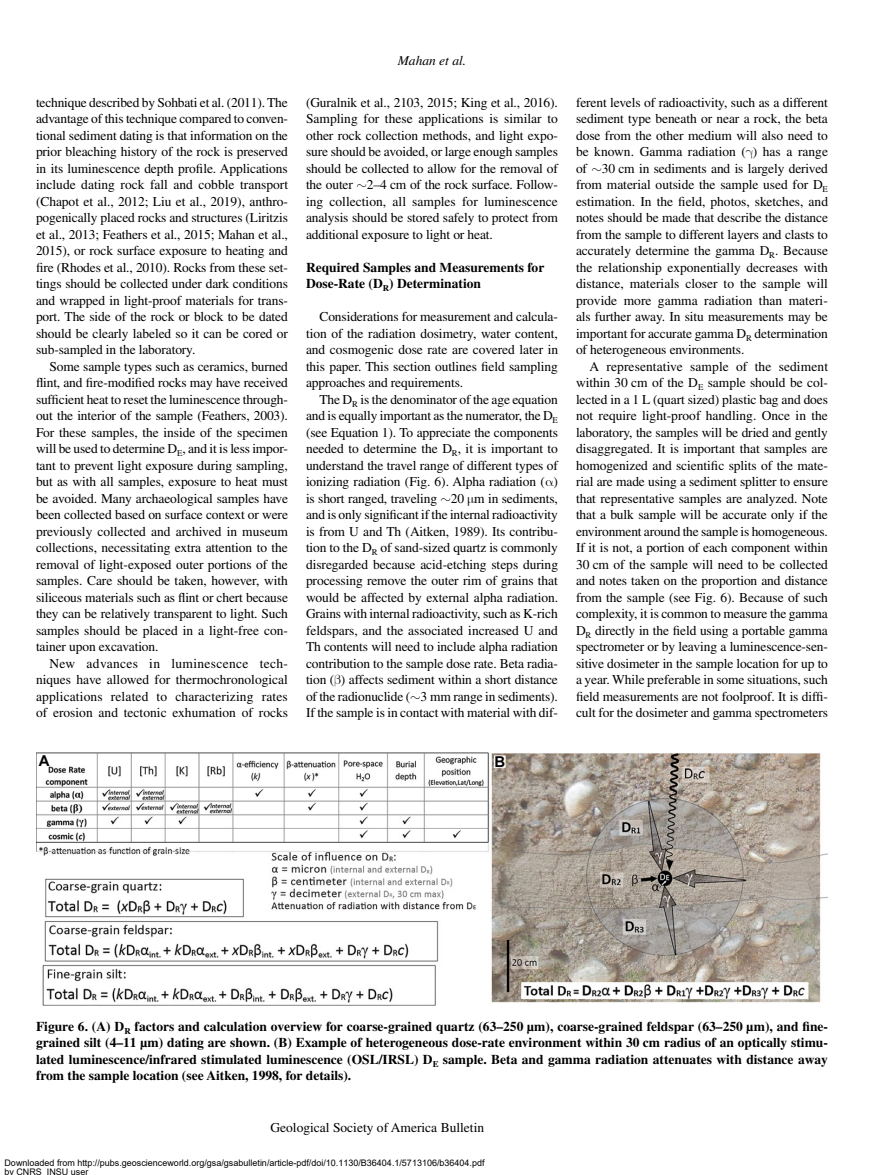
<style>
.page{position:relative;width:891px;height:1175px;background:#fff}
.page>*{position:absolute;margin:0;border:0;box-sizing:border-box;transform-origin:0 0}
.t1{font:700 15px "Arial";color:#000}
.T{font:13.5px/16.5px "Times LT Std";letter-spacing:-.01em;color:#000;text-align:justify}
.FC{font:700 13.5px/16.5px "Times LT Std";color:#000;text-align:justify}
._2{font:700 13.5px/16.5px "Times LT Std";color:#000}
.t2{font:italic 13.5px "Times LT Std";color:#000}
.t3{font:9px/9px "Arial";color:#000}
.s1{font-family:"STIX General"}
.s2{color:#fff}
</style>
<div class="page">
<img style="left:36px;top:752px;width:792px;height:253px">
<p class="T" style="left:36px;top:94px;width:254px">technique described by Sohbati et al. (2011). The advantage of this technique compared to conven&shy;tional sediment dating is that information on the prior bleaching history of the rock is preserved in its luminescence depth profile. Applications include dating rock fall and cobble transport (Chapot et al., 2012; Liu et al., 2019), anthro&shy;pogenically placed rocks and structures (Liritzis et al., 2013; Feathers et al., 2015; Mahan et al., 2015), or rock surface exposure to heating and fire (Rhodes et al., 2010). Rocks from these set&shy;tings should be collected under dark conditions and wrapped in light-proof materials for trans&shy;port. The side of the rock or block to be dated should be clearly labeled so it can be cored or sub-sampled in the laboratory.</p>
<p class="T" style="left:36px;top:358px;width:254px;text-indent:14px">Some sample types such as ceramics, burned flint, and fire-modified rocks may have received sufficient heat to reset the luminescence through&shy;out the interior of the sample (Feathers, 2003).<br>For these samples, the inside of the specimen will be used to determine D<sub>E</sub>, and it is less impor&shy;tant to prevent light exposure during sampling, but as with all samples, exposure to heat must be avoided. Many archaeological samples have been collected based on surface context or were previously collected and archived in museum collections, necessitating extra attention to the removal of light-exposed outer portions of the samples. Care should be taken, however, with siliceous materials such as flint or chert because they can be relatively transparent to light. Such samples should be placed in a light-free con&shy;tainer upon excavation.</p>
<p class="T" style="left:36px;top:655px;width:254px;text-indent:14px">New advances in luminescence tech&shy;niques have allowed for thermochronological applications related to characterizing rates of erosion and tectonic exhumation of rocks</p>
<p class="t2" style="left:398px;top:53px;width:70px">Mahan et al.</p>
<p class="T" style="left:306px;top:94px;width:254px">(Guralnik et al., 2103, 2015; King et al., 2016).<br>Sampling for these applications is similar to other rock collection methods, and light expo&shy;sure should be avoided, or large enough samples should be collected to allow for the removal of the outer ∼2–4 cm of the rock surface. Follow&shy;ing collection, all samples for luminescence analysis should be stored safely to protect from additional exposure to light or heat.</p>
<p class="_2" style="left:306px;top:258px;width:240px">Required Samples and Measurements for<br>Dose-Rate (D<sub>R</sub>) Determination</p>
<p class="T" style="left:306px;top:308px;width:254px;text-indent:14px">Considerations for measurement and calcula&shy;tion of the radiation dosimetry, water content, and cosmogenic dose rate are covered later in this paper. This section outlines field sampling approaches and requirements.</p>
<p class="T" style="left:306px;top:391px;width:254px;text-indent:14px">The D<sub>R</sub> is the denominator of the age equation and is equally important as the numerator, the D<sub>E </sub>(see Equation 1). To appreciate the components needed to determine the D<sub>R</sub>, it is important to understand the travel range of different types of ionizing radiation (Fig. 6). Alpha radiation ( ) is short ranged, traveling ∼20 m in sediments, and is only significant if the internal radioactivity is from U and Th (Aitken, 1989). Its contribu&shy;tion to the D<sub>R</sub> of sand-sized quartz is commonly disregarded because acid-etching steps during processing remove the outer rim of grains that would be affected by external alpha radiation.<br>Grains with internal radioactivity, such as K-rich feldspars, and the associated increased U and Th contents will need to include alpha radiation contribution to the sample dose rate. Beta radia&shy;tion ( ) affects sediment within a short distance of the radionuclide (∼3 mm range in sediments).<br>If the sample is in contact with material with dif-</p>
<p class="t1" style="left:39px;top:750px;width:12px">A</p>
<p class="t1" style="left:494px;top:751px;width:12px">B</p>
<p class="T" style="left:576px;top:94px;width:254px">ferent levels of radioactivity, such as a different sediment type beneath or near a rock, the beta dose from the other medium will also need to be known. Gamma radiation ( ) has a range of ∼30 cm in sediments and is largely derived from material outside the sample used for D<sub>E </sub>estimation. In the field, photos, sketches, and notes should be made that describe the distance from the sample to different layers and clasts to accurately determine the gamma D<sub>R</sub>. Because the relationship exponentially decreases with distance, materials closer to the sample will provide more gamma radiation than materi&shy;als further away. In situ measurements may be important for accurate gamma D<sub>R</sub> determination of heterogeneous environments.</p>
<p class="T" style="left:576px;top:358px;width:254px;text-indent:14px">A representative sample of the sediment within 30 cm of the D<sub>E</sub> sample should be col&shy;lected in a 1 L (quart sized) plastic bag and does not require light-proof handling. Once in the laboratory, the samples will be dried and gently disaggregated. It is important that samples are homogenized and scientific splits of the mate&shy;rial are made using a sediment splitter to ensure that representative samples are analyzed. Note that a bulk sample will be accurate only if the environment around the sample is homogeneous.<br>If it is not, a portion of each component within 30 cm of the sample will need to be collected and notes taken on the proportion and distance from the sample (see Fig. 6). Because of such complexity, it is common to measure the gamma D<sub>R</sub> directly in the field using a portable gamma spectrometer or by leaving a luminescence-sen&shy;sitive dosimeter in the sample location for up to a year. While preferable in some situations, such field measurements are not foolproof. It is diffi&shy;cult for the dosimeter and gamma spectrometers</p>
<p class="FC" style="left:36px;top:1017px;width:794px">Figure 6. (A) D<sub>R</sub> factors and calculation overview for coarse-grained quartz (63–250 <span class="s1">µ</span>m), coarse-grained feldspar (63–250 <span class="s1">µ</span>m), and fine&shy;grained silt (4–11 <span class="s1">µ</span>m) dating are shown. (B) Example of heterogeneous dose-rate environment within 30 cm radius of an optically stimu&shy;lated luminescence/infrared stimulated luminescence (OSL/IRSL) D<sub>E</sub> sample. Beta and gamma radiation attenuates with distance away from the sample location (see Aitken, 1998, for details).</p>
<p class="T" style="left:270px;top:1118px;width:325px">Geological Society of America Bulletin<span class="s2">, v. 130, no. XX/XX</span></p>
<p class="t3" style="left:4px;top:1159px;width:482px">Downloaded from http://pubs.geoscienceworld.org/gsa/gsabulletin/article-pdf/doi/10.1130/B36404.1/5713106/b36404.pdf by CNRS INSU user</p>
</div>
